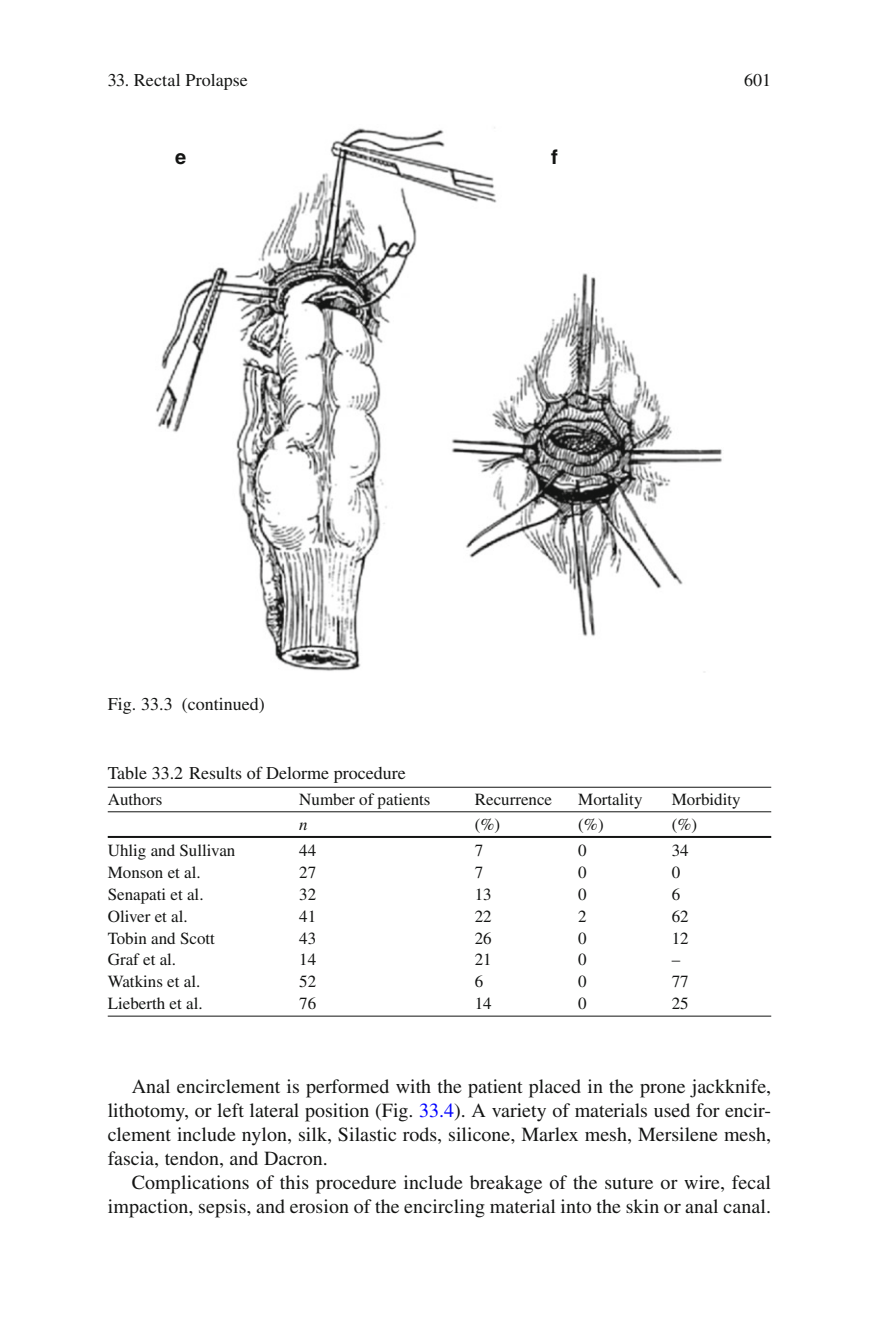
<style>
.page{position:relative;width:879px;height:1333px;background:#fff}
.page>*{position:absolute;margin:0;border:0;box-sizing:border-box;transform-origin:0 0}
.t1{font:20px/24px "Times";letter-spacing:.005em;color:#131413;text-align:justify}
.t2{font:700 20px "Helvetica";color:#131413}
.t3{font:18px "Times";color:#131413}
.t4{font:17px "Times";color:#131413}
.t5{font:italic 17px "Times";color:#131413}
.s1{color:#00f}
</style>
<div class="page">
<img style="left:156px;top:127px;width:566px;height:545px">
<hr style="left:108px;top:786px;width:663px;height:1px;background:#131413">
<hr style="left:108px;top:836px;width:663px;height:2px;background:#131413">
<hr style="left:108px;top:1015px;width:663px;height:1px;background:#131413">
<hr style="left:108px;top:811px;width:663px;height:1px;background:#131413">
<p class="t3" style="left:108px;top:73px;width:142px">33. Rectal Prolapse</p>
<p class="t2" style="left:175px;top:149px;width:13px">e</p>
<p class="t2" style="left:551px;top:149px;width:8px">f</p>
<p class="t3" style="left:744px;top:73px;width:28px">601</p>
<p class="t3" style="left:108px;top:697px;width:158px">Fig. 33.3 (continued)</p>
<p class="t3" style="left:108px;top:766px;width:299px">Table 33.2 Results of Delorme procedure</p>
<p class="t4" style="left:108px;top:793px;width:56px">Authors</p>
<p class="t4" style="left:299px;top:793px;width:133px">Number of patients</p>
<p class="t4" style="left:475px;top:793px;width:79px">Recurrence</p>
<p class="t4" style="left:578px;top:793px;width:66px">Mortality</p>
<p class="t4" style="left:672px;top:793px;width:70px">Morbidity</p>
<p class="t5" style="left:299px;top:818px;width:10px">n</p>
<p class="t4" style="left:475px;top:818px;width:27px">(%)</p>
<p class="t4" style="left:578px;top:818px;width:27px">(%)</p>
<p class="t4" style="left:672px;top:818px;width:27px">(%)</p>
<p class="t4" style="left:108px;top:843px;width:129px">Uhlig and Sullivan</p>
<p class="t4" style="left:299px;top:843px;width:18px">44</p>
<p class="t4" style="left:475px;top:843px;width:10px">7</p>
<p class="t4" style="left:578px;top:843px;width:10px">0</p>
<p class="t4" style="left:672px;top:843px;width:18px">34</p>
<p class="t4" style="left:108px;top:865px;width:95px">Monson et al.</p>
<p class="t4" style="left:299px;top:865px;width:18px">27</p>
<p class="t4" style="left:475px;top:865px;width:10px">7</p>
<p class="t4" style="left:578px;top:865px;width:10px">0</p>
<p class="t4" style="left:672px;top:865px;width:10px">0</p>
<p class="t4" style="left:108px;top:887px;width:97px">Senapati et al.</p>
<p class="t4" style="left:299px;top:887px;width:18px">32</p>
<p class="t4" style="left:475px;top:887px;width:18px">13</p>
<p class="t4" style="left:578px;top:887px;width:10px">0</p>
<p class="t4" style="left:672px;top:887px;width:10px">6</p>
<p class="t4" style="left:108px;top:909px;width:82px">Oliver et al.</p>
<p class="t4" style="left:299px;top:909px;width:18px">41</p>
<p class="t4" style="left:475px;top:909px;width:18px">22</p>
<p class="t4" style="left:578px;top:909px;width:10px">2</p>
<p class="t4" style="left:672px;top:909px;width:18px">62</p>
<p class="t4" style="left:108px;top:931px;width:109px">Tobin and Scott</p>
<p class="t4" style="left:299px;top:931px;width:18px">43</p>
<p class="t4" style="left:475px;top:931px;width:18px">26</p>
<p class="t4" style="left:578px;top:931px;width:10px">0</p>
<p class="t4" style="left:672px;top:931px;width:18px">12</p>
<p class="t4" style="left:108px;top:953px;width:70px">Graf et al.</p>
<p class="t4" style="left:299px;top:953px;width:18px">14</p>
<p class="t4" style="left:475px;top:953px;width:18px">21</p>
<p class="t4" style="left:578px;top:953px;width:10px">0</p>
<p class="t4" style="left:672px;top:953px;width:10px">–</p>
<p class="t4" style="left:108px;top:975px;width:94px">Watkins et al.</p>
<p class="t4" style="left:299px;top:975px;width:18px">52</p>
<p class="t4" style="left:475px;top:975px;width:10px">6</p>
<p class="t4" style="left:578px;top:975px;width:10px">0</p>
<p class="t4" style="left:672px;top:975px;width:18px">77</p>
<p class="t4" style="left:108px;top:997px;width:96px">Lieberth et al.</p>
<p class="t4" style="left:299px;top:997px;width:18px">76</p>
<p class="t4" style="left:475px;top:997px;width:18px">14</p>
<p class="t4" style="left:578px;top:997px;width:10px">0</p>
<p class="t4" style="left:672px;top:997px;width:18px">25</p>
<p class="t1" style="left:108px;top:1075px;width:665px;text-indent:24px">Anal encirclement is performed with the patient placed in the prone jackknife, lithotomy, or left lateral position (Fig. <span class="s1">33.4</span> ). A variety of materials used for encir&shy;clement include nylon, silk, Silastic rods, silicone, Marlex mesh, Mersilene mesh, fascia, tendon, and Dacron.</p>
<p class="t1" style="left:108px;top:1171px;width:665px;text-align:right">Complications of this procedure include breakage of the suture or wire, fecal impaction, sepsis, and erosion of the encircling material into the skin or anal canal.</p>
</div>
